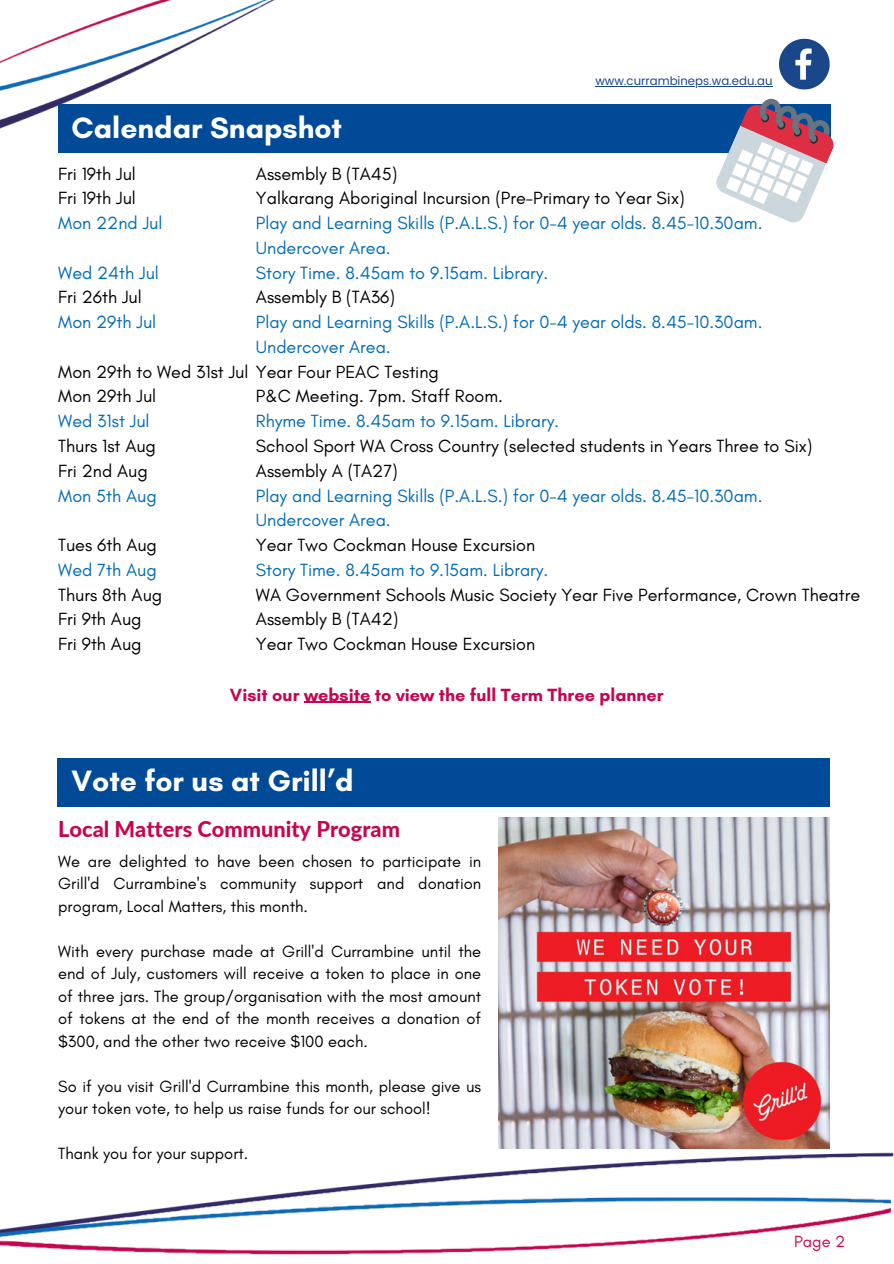
<style>
.page{position:relative;width:894px;height:1264px;background:#fff}
.page>*{position:absolute;margin:0;border:0;box-sizing:border-box;transform-origin:0 0}
.t1{font:700 30px "Glacial Indifference";color:#fff}
.t2{font:800 21.75px "Lato";color:#c60652}
.t3{font:18px/24.8px "Glacial Indifference";color:#000}
.t4{font:18px/24.8px "Glacial Indifference";color:#026cb6}
.t5{font:700 18px "Glacial Indifference";color:#c60652}
.t6{font:16.5px/22.5px "Glacial Indifference";color:#000;text-align:justify}
.t7{font:16.5px "Glacial Indifference";color:#c60652}
.t8{font:11.85px "Poppins";color:#1a4789}
.s1{color:#026cb6}
.s2{color:#000}
</style>
<div class="page">
<img style="left:0;top:0;width:893px;height:1255px">
<div style="left:58px;top:104px;width:772px;height:48px;background:#004a98"></div>
<svg style="left:778px;top:39px;width:51px;height:50px"></svg>
<svg style="left:712px;top:95px;width:125px;height:131px"></svg>
<div style="left:57px;top:758px;width:772px;height:48px;background:#004a98"></div>
<img style="left:498px;top:817px;width:330px;height:330px">
<hr style="left:595px;top:86px;width:177px;height:1px;background:#1a4789">
<hr style="left:304px;top:701px;width:66px;height:2px;background:#c60652">
<h4 class="t1" style="left:71px;top:109px;width:272px">Calendar Snapshot</h4>
<h4 class="t8" style="left:595px;top:74px;width:179px">www.currambineps.wa.edu.au</h4>
<p class="t3" style="left:256px;top:161px;width:143px">Assembly B (TA45)</p>
<p class="t3" style="left:256px;top:186px;width:430px">Yalkarang Aboriginal Incursion (Pre-Primary to Year Six)</p>
<p class="t4" style="left:256px;top:210px;width:508px">Play and Learning Skills (P.A.L.S.) for 0-4 year olds. 8.45-10.30am.</p>
<p class="t4" style="left:256px;top:235px;width:136px">Undercover Area.</p>
<p class="t4" style="left:256px;top:260px;width:294px">Story Time. 8.45am to 9.15am. Library.</p>
<p class="t3" style="left:256px;top:285px;width:140px">Assembly B (TA36)</p>
<p class="t4" style="left:256px;top:309px;width:508px">Play and Learning Skills (P.A.L.S.) for 0-4 year olds. 8.45-10.30am.</p>
<p class="t4" style="left:256px;top:334px;width:136px">Undercover Area.</p>
<p class="t3" style="left:58px;top:359px;width:382px">Mon 29th to Wed 31st Jul Year Four PEAC Testing</p>
<p class="t3" style="left:256px;top:384px;width:248px">P&amp;C Meeting. 7pm. Staff Room.</p>
<p class="t4" style="left:256px;top:408px;width:304px">Rhyme Time. 8.45am to 9.15am. Library.</p>
<p class="t3" style="left:256px;top:433px;width:558px">School Sport WA Cross Country (selected students in Years Three to Six)</p>
<p class="t3" style="left:256px;top:458px;width:143px">Assembly A (TA27)</p>
<p class="t4" style="left:256px;top:483px;width:508px">Play and Learning Skills (P.A.L.S.) for 0-4 year olds. 8.45-10.30am.</p>
<p class="t4" style="left:256px;top:507px;width:136px">Undercover Area.</p>
<p class="t3" style="left:256px;top:532px;width:281px">Year Two Cockman House Excursion</p>
<p class="t4" style="left:256px;top:557px;width:294px">Story Time. 8.45am to 9.15am. Library.</p>
<p class="t3" style="left:256px;top:582px;width:605px">WA Government Schools Music Society Year Five Performance, Crown Theatre</p>
<p class="t3" style="left:256px;top:606px;width:144px">Assembly B (TA42)</p>
<p class="t3" style="left:256px;top:631px;width:281px">Year Two Cockman House Excursion</p>
<p class="t3" style="left:58px;top:161px;width:106px">Fri 19th Jul<br>Fri 19th Jul<br><span class="s1">Mon 22nd Jul</span></p>
<h1 class="t4" style="left:58px;top:260px;width:102px">Wed 24th Jul<br><span class="s2">Fri 26th Jul<br></span>Mon 29th Jul</h1>
<h4 class="t3" style="left:58px;top:384px;width:100px">Mon 29th Jul<br><span class="s1">Wed 31st Jul<br></span>Thurs 1st Aug<br>Fri 2nd Aug<br><span class="s1">Mon 5th Aug</span></h4>
<h4 class="t3" style="left:58px;top:532px;width:105px">Tues 6th Aug<br><span class="s1">Wed 7th Aug<br></span>Thurs 8th Aug<br>Fri 9th Aug<br>Fri 9th Aug</h4>
<h1 class="t5" style="left:230px;top:683px;width:435px">Visit our website to view the full Term Three planner</h1>
<h3 class="t1" style="left:71px;top:763px;width:283px">Vote for us at Grill’d</h3>
<h2 class="t2" style="left:58px;top:816px;width:343px">Local Matters Community Program</h2>
<h4 class="t6" style="left:58px;top:849px;width:424px">We are delighted to have been chosen to participate in Grill'd Currambine's community support and donation program, Local Matters, this month.</h4>
<h4 class="t6" style="left:58px;top:939px;width:424px">With every purchase made at Grill'd Currambine until the end of July, customers will receive a token to place in one of three jars. The group/organisation with the most amount of tokens at the end of the month receives a donation of $300, and the other two receive $100 each.</h4>
<h4 class="t6" style="left:58px;top:1074px;width:424px">So if you visit Grill'd Currambine this month, please give us your token vote, to help us raise funds for our school!</h4>
<h4 class="t6" style="left:58px;top:1142px;width:191px">Thank you for your support.</h4>
<h4 class="t7" style="left:793px;top:1231px;width:53px">Page 2</h4>
</div>
